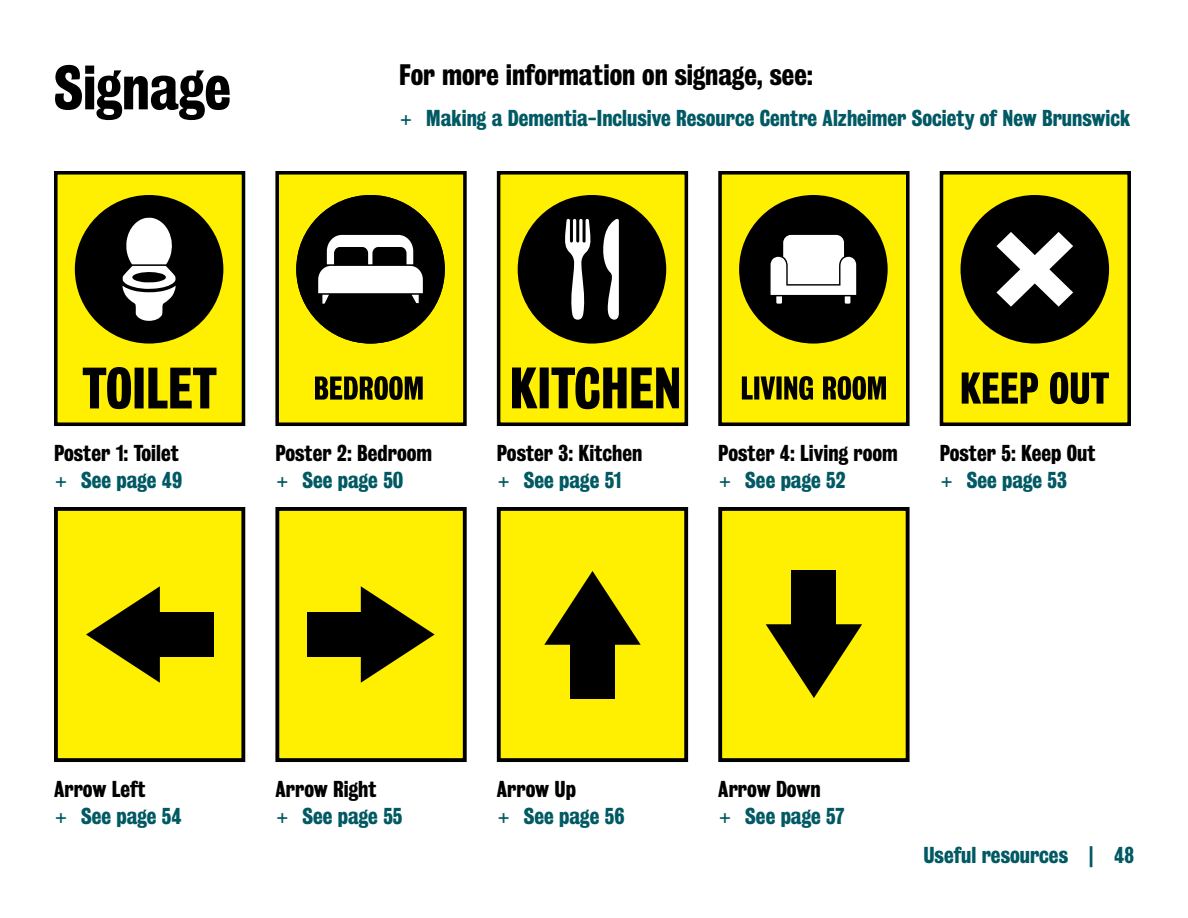
<style>
.page{position:relative;width:1188px;height:918px;background:#fff}
.page>*{position:absolute;margin:0;border:0;box-sizing:border-box;transform-origin:0 0}
.H3-Headline{font:700 57px "Bureau Grot Cond";color:#000}
.Copy-after_links_-_H4{font:700 27px "Bureau Grot Cond";color:#000}
.Hyperlink-Regular-Teal{font:700 21px "Bureau Grot Cond";color:#005963}
.H5-SubSubHeadline-Black{font:700 21px "Bureau Grot Cond";color:#000}
.s1{font-family:"Inter";font-weight:400}
</style>
<div class="page">
<div style="left:499px;top:509px;width:187px;height:251px;background:#ffef00"></div>
<div style="left:497px;top:507px;width:191px;height:255px;border:4px solid #000"></div>
<div style="left:570px;top:624px;width:45px;height:74px;background:#000"></div>
<svg style="left:544px;top:571px;width:97px;height:74px"></svg>
<div style="left:277px;top:509px;width:188px;height:251px;background:#ffef00"></div>
<div style="left:275px;top:507px;width:192px;height:255px;border:4px solid #000"></div>
<div style="left:307px;top:612px;width:75px;height:45px;background:#000"></div>
<svg style="left:361px;top:586px;width:74px;height:97px"></svg>
<div style="left:56px;top:509px;width:187px;height:251px;background:#ffef00"></div>
<div style="left:54px;top:507px;width:191px;height:255px;border:4px solid #000"></div>
<div style="left:139px;top:612px;width:74px;height:45px;background:#000"></div>
<svg style="left:86px;top:586px;width:74px;height:97px"></svg>
<div style="left:720px;top:509px;width:188px;height:251px;background:#ffef00"></div>
<div style="left:718px;top:507px;width:192px;height:255px;border:4px solid #000"></div>
<div style="left:792px;top:571px;width:44px;height:74px;background:#000"></div>
<svg style="left:766px;top:624px;width:96px;height:74px"></svg>
<div style="left:720px;top:173px;width:188px;height:251px;background:#ffef00"></div>
<div style="left:718px;top:171px;width:192px;height:255px;border:4px solid #000"></div>
<svg style="left:742px;top:376px;width:144px;height:24px"></svg>
<div style="left:739px;top:195px;width:149px;height:149px;background:#000;border-radius:50%"></div>
<svg style="left:771px;top:235px;width:85px;height:69px"></svg>
<div style="left:56px;top:173px;width:188px;height:251px;background:#ffef00"></div>
<div style="left:54px;top:171px;width:191px;height:255px;border:4px solid #000"></div>
<div style="left:75px;top:195px;width:148px;height:149px;background:#000;border-radius:50%"></div>
<svg style="left:122px;top:218px;width:54px;height:103px"></svg>
<svg style="left:83px;top:367px;width:134px;height:42px"></svg>
<div style="left:277px;top:173px;width:188px;height:251px;background:#ffef00"></div>
<div style="left:275px;top:171px;width:192px;height:255px;border:4px solid #000"></div>
<div style="left:296px;top:195px;width:149px;height:149px;background:#000;border-radius:50%"></div>
<svg style="left:318px;top:235px;width:105px;height:69px"></svg>
<svg style="left:315px;top:376px;width:108px;height:24px"></svg>
<div style="left:499px;top:173px;width:187px;height:251px;background:#ffef00"></div>
<div style="left:497px;top:171px;width:191px;height:255px;border:4px solid #000"></div>
<div style="left:518px;top:195px;width:148px;height:149px;background:#000;border-radius:50%"></div>
<svg style="left:565px;top:219px;width:26px;height:101px"></svg>
<svg style="left:603px;top:218px;width:16px;height:102px"></svg>
<svg style="left:512px;top:367px;width:167px;height:42px"></svg>
<div style="left:941px;top:173px;width:188px;height:251px;background:#ffef00"></div>
<div style="left:940px;top:171px;width:191px;height:255px;border:4px solid #000"></div>
<div style="left:961px;top:195px;width:148px;height:149px;background:#000;border-radius:50%"></div>
<svg style="left:996px;top:232px;width:77px;height:75px"></svg>
<svg style="left:962px;top:372px;width:147px;height:32px"></svg>
<h3 class="H3-Headline" style="left:54px;top:55px;width:178px">Signage</h3>
<p class="Copy-after_links_-_H4" style="left:399px;top:59px;width:415px">For more information on signage, see:</p>
<p class="Hyperlink-Regular-Teal" style="left:399px;top:106px;width:732px"><span class="s1">+</span> Making a Dementia-Inclusive Resource Centre Alzheimer Society of New Brunswick</p>
<p class="H5-SubSubHeadline-Black" style="left:54px;top:441px;width:126px">Poster 1: Toilet</p>
<p class="Hyperlink-Regular-Teal" style="left:54px;top:468px;width:130px"><span class="s1">+</span> See page 49</p>
<p class="H5-SubSubHeadline-Black" style="left:275px;top:441px;width:158px">Poster 2: Bedroom</p>
<p class="Hyperlink-Regular-Teal" style="left:275px;top:468px;width:130px"><span class="s1">+</span> See page 50</p>
<p class="H5-SubSubHeadline-Black" style="left:497px;top:441px;width:147px">Poster 3: Kitchen</p>
<p class="Hyperlink-Regular-Teal" style="left:497px;top:468px;width:126px"><span class="s1">+</span> See page 51</p>
<p class="H5-SubSubHeadline-Black" style="left:718px;top:441px;width:181px">Poster 4: Living room</p>
<p class="Hyperlink-Regular-Teal" style="left:718px;top:468px;width:129px"><span class="s1">+</span> See page 52</p>
<p class="H5-SubSubHeadline-Black" style="left:940px;top:441px;width:157px">Poster 5: Keep Out</p>
<p class="Hyperlink-Regular-Teal" style="left:940px;top:468px;width:129px"><span class="s1">+</span> See page 53</p>
<p class="H5-SubSubHeadline-Black" style="left:54px;top:777px;width:93px">Arrow Left</p>
<p class="Hyperlink-Regular-Teal" style="left:54px;top:804px;width:129px"><span class="s1">+</span> See page 54</p>
<p class="H5-SubSubHeadline-Black" style="left:275px;top:777px;width:103px">Arrow Right</p>
<p class="Hyperlink-Regular-Teal" style="left:275px;top:804px;width:129px"><span class="s1">+</span> See page 55</p>
<p class="H5-SubSubHeadline-Black" style="left:497px;top:777px;width:81px">Arrow Up</p>
<p class="Hyperlink-Regular-Teal" style="left:497px;top:804px;width:129px"><span class="s1">+</span> See page 56</p>
<p class="H5-SubSubHeadline-Black" style="left:718px;top:777px;width:104px">Arrow Down</p>
<p class="Hyperlink-Regular-Teal" style="left:718px;top:804px;width:127px"><span class="s1">+</span> See page 57</p>
<p class="Hyperlink-Regular-Teal" style="left:923px;top:843px;width:212px">Useful resources | 48</p>
</div>
